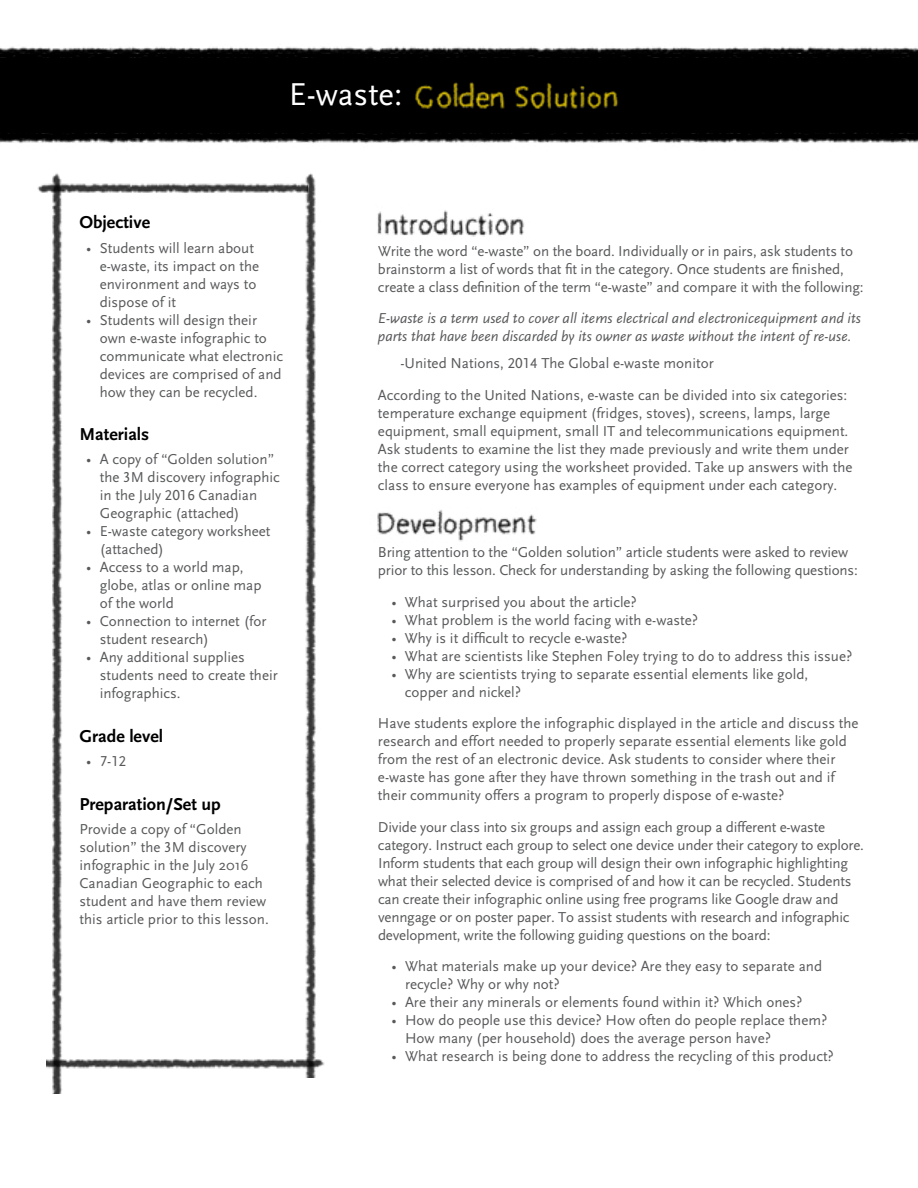
<style>
.page{position:relative;width:918px;height:1188px;background:#fff}
.page>*{position:absolute;margin:0;border:0;box-sizing:border-box;transform-origin:0 0}
.t1{font:33px "Scala Sans";color:#fff}
.t2{font:700 18px "Scala Sans";color:#000}
.t3{font:15px/18px "Scala Sans";color:#58595b}
.t4{font:italic 15px/18px "Scala Sans";color:#58595b}
.t5{font:15px "Scala Sans LF";color:#58595b}
.s1{font-family:"Scala Sans LF"}
</style>
<div class="page">
<div style="left:0;top:54px;width:918px;height:83px;background:#000"></div>
<img style="left:0;top:132px;width:918px;height:12px">
<img style="left:0;top:46px;width:918px;height:12px">
<img style="left:74px;top:183px;width:216px;height:10px">
<img style="left:26px;top:137px;width:48px;height:957px">
<img style="left:290px;top:137px;width:31px;height:900px">
<img style="left:46px;top:1037px;width:279px;height:48px">
<img style="left:377px;top:510px;width:160px;height:32px">
<img style="left:377px;top:210px;width:147px;height:27px">
<img style="left:415px;top:82px;width:203px;height:27px">
<h1 class="t1" style="left:289px;top:77px;width:115px">E-waste:</h1>
<p class="t2" style="left:80px;top:212px;width:72px">Objective</p>
<p class="t3" style="left:100px;top:239px;width:161px;text-indent:-14px">• Students will learn about e-waste, its impact on the environment and ways to dispose of it</p>
<p class="t3" style="left:100px;top:311px;width:185px;text-indent:-14px">• Students will design their own e-waste infographic to communicate what electronic devices are comprised of and how they can be recycled.</p>
<p class="t2" style="left:80px;top:424px;width:71px">Materials</p>
<p class="t3" style="left:100px;top:451px;width:182px;text-indent:-14px">• A copy of “Golden solution” the <span class="s1">3</span>M discovery infographic in the July <span class="s1">2016</span> Canadian<br>Geographic (attached)</p>
<p class="t3" style="left:100px;top:523px;width:172px;text-indent:-14px">• E-waste category worksheet (attached)</p>
<p class="t3" style="left:100px;top:559px;width:163px;text-indent:-14px">• Access to a world map, globe, atlas or online map of the world</p>
<p class="t3" style="left:100px;top:613px;width:168px;text-indent:-14px">• Connection to internet (for student research)</p>
<p class="t3" style="left:100px;top:649px;width:180px;text-indent:-14px">• Any additional supplies students need to create their infographics.</p>
<p class="t2" style="left:80px;top:726px;width:85px">Grade level</p>
<p class="t5" style="left:86px;top:753px;width:42px">• 7-12</p>
<p class="t2" style="left:80px;top:794px;width:143px">Preparation/Set up</p>
<p class="t3" style="left:80px;top:821px;width:191px">Provide a copy of “Golden solution” the <span class="s1">3</span>M discovery infographic in the July 2016<br>Canadian Geographic to each student and have them review this article prior to this lesson.</p>
<p class="t3" style="left:378px;top:242px;width:487px">Write the word “e-waste” on the board. Individually or in pairs, ask students to brainstorm a list of words that fit in the category. Once students are finished, create a class definition of the term “e-waste” and compare it with the following:</p>
<p class="t4" style="left:378px;top:310px;width:484px">E-waste is a term used to cover all items electrical and electronicequipment and its parts that have been discarded by its owner as waste without the intent of re-use.</p>
<p class="t3" style="left:378px;top:348px;width:471px;line-height:31.5px;text-indent:22px">-United Nations, <span class="s1">2014</span> The Global e-waste monitor<br>According to the United Nations, e-waste can be divided into six categories:</p>
<p class="t3" style="left:378px;top:404px;width:476px">temperature exchange equipment (fridges, stoves), screens, lamps, large equipment, small equipment, small IT and telecommunications equipment.<br>Ask students to examine the list they made previously and write them under the correct category using the worksheet provided. Take up answers with the class to ensure everyone has examples of equipment under each category.</p>
<p class="t3" style="left:378px;top:544px;width:481px">Bring attention to the “Golden solution” article students were asked to review prior to this lesson. Check for understanding by asking the following questions:</p>
<p class="t3" style="left:391px;top:593px;width:247px">• What surprised you about the article?</p>
<p class="t3" style="left:391px;top:611px;width:308px">• What problem is the world facing with e-waste?</p>
<p class="t3" style="left:391px;top:629px;width:238px">• Why is it difficult to recycle e-waste?</p>
<p class="t3" style="left:391px;top:647px;width:462px">• What are scientists like Stephen Foley trying to do to address this issue?</p>
<p class="t3" style="left:405px;top:665px;width:405px;text-indent:-14px">• Why are scientists trying to separate essential elements like gold, copper and nickel?</p>
<p class="t3" style="left:378px;top:715px;width:482px">Have students explore the infographic displayed in the article and discuss the research and effort needed to properly separate essential elements like gold from the rest of an electronic device. Ask students to consider where their e-waste has gone after they have thrown something in the trash out and if their community offers a program to properly dispose of e-waste?</p>
<p class="t3" style="left:378px;top:818px;width:488px">Divide your class into six groups and assign each group a different e-waste category. Instruct each group to select one device under their category to explore.<br>Inform students that each group will design their own infographic highlighting what their selected device is comprised of and how it can be recycled. Students can create their infographic online using free programs like Google draw and venngage or on poster paper. To assist students with research and infographic development, write the following guiding questions on the board:</p>
<p class="t3" style="left:405px;top:958px;width:419px;text-indent:-14px">• What materials make up your device? Are they easy to separate and recycle? Why or why not?</p>
<p class="t3" style="left:392px;top:994px;width:413px">• Are their any minerals or elements found within it? Which ones?</p>
<p class="t3" style="left:405px;top:1012px;width:424px;text-indent:-14px">• How do people use this device? How often do people replace them?<br>How many (per household) does the average person have?</p>
<p class="t3" style="left:392px;top:1048px;width:444px">• What research is being done to address the recycling of this product?</p>
</div>
